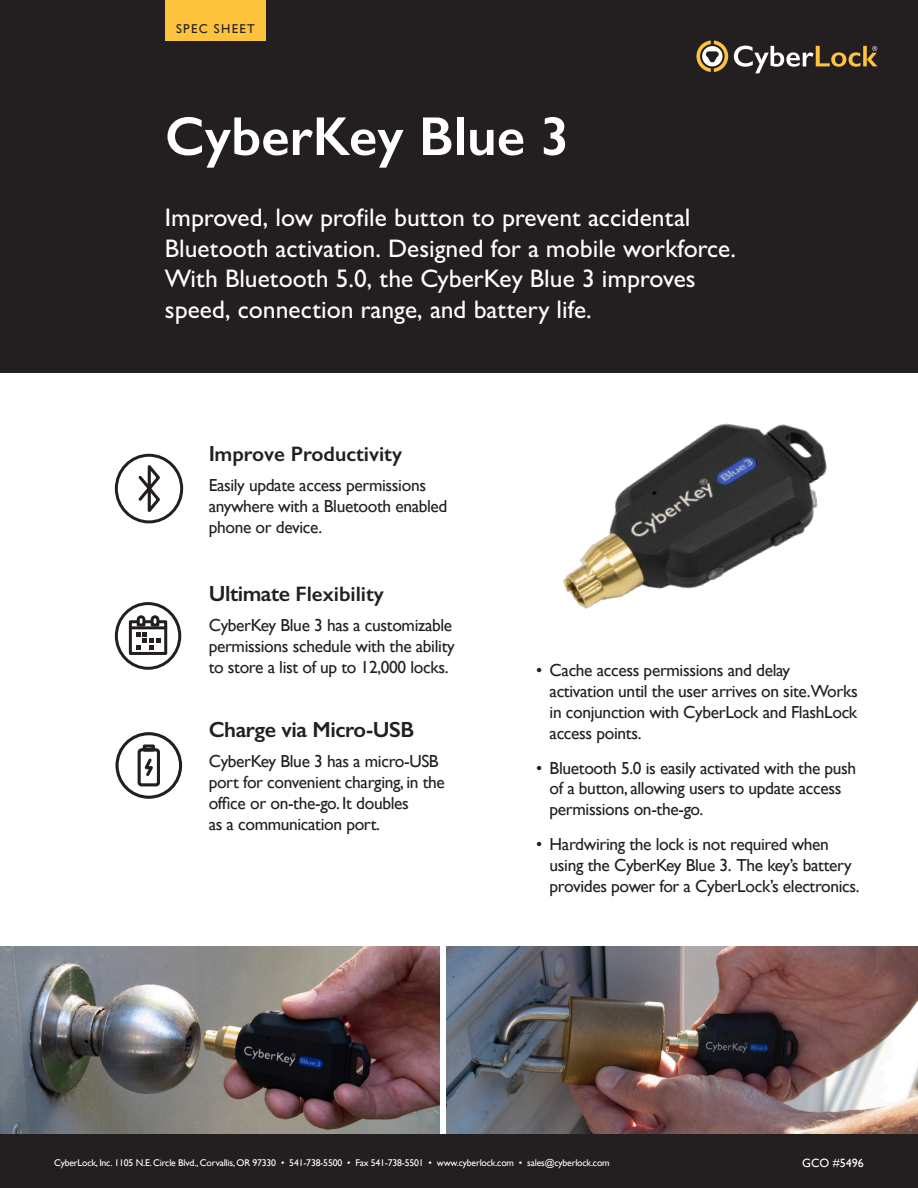
<style>
.page{position:relative;width:918px;height:1188px;background:#fff}
.page>*{position:absolute;margin:0;border:0;box-sizing:border-box;transform-origin:0 0}
.t1{font:600 55.05px "Gill Sans";color:#fff}
.Subheading{font:500 25.5px/30.6px "Gill Sans Nova";color:#fff}
.Body_Heading{font:600 22.05px "Gill Sans";letter-spacing:-.02em;color:#231f20}
.Body_Heading-2{font:600 21px "Gill Sans";color:#231f20}
.Body{font:17.4px/20.9px "Gill Sans";letter-spacing:-.02em;color:#231f20}
.t2{font:12.75px "Gill Sans";letter-spacing:.1em;color:#231f20}
.t3{font:12px "Gill Sans";color:#fff}
.t4{font:9.75px "Gill Sans";letter-spacing:-.02em;color:#fff}
.s1{font-size:22.05px}
</style>
<div class="page">
<div style="left:0;top:0;width:918px;height:373px;background:#231f20"></div>
<div style="left:165px;top:0;width:101px;height:40px;background:#fdc33d"></div>
<img style="left:0;top:947px;width:440px;height:187px">
<div style="left:115px;top:732px;width:67px;height:67px;border:3px solid #231f20;border-radius:50%"></div>
<svg style="left:137px;top:744px;width:23px;height:43px"></svg>
<div style="left:115px;top:454px;width:68px;height:69px;border:3px solid #231f20;border-radius:50%"></div>
<img style="left:447px;top:947px;width:471px;height:187px">
<svg style="left:136px;top:458px;width:27px;height:61px"></svg>
<svg style="left:696px;top:41px;width:32px;height:31px"></svg>
<svg style="left:734px;top:46px;width:144px;height:27px"></svg>
<img style="left:563px;top:423px;width:264px;height:186px">
<div style="left:0;top:1134px;width:918px;height:54px;background:#231f20"></div>
<div style="left:115px;top:602px;width:66px;height:68px;border:3px solid #231f20;border-radius:50%"></div>
<svg style="left:128px;top:615px;width:40px;height:40px"></svg>
<h1 class="t2" style="left:176px;top:21px;width:80px">SPEC SHEET</h1>
<h1 class="t1" style="left:165px;top:103px;width:406px">CyberKey Blue 3</h1>
<p class="Subheading" style="left:165px;top:202px;width:573px">Improved, low profile button to prevent accidental Bluetooth activation. Designed for a mobile workforce.<br>With Bluetooth 5.0, the CyberKey Blue 3 improves speed, connection range, and battery life.</p>
<p class="Body_Heading-2" style="left:209px;top:441px;width:195px"><span class="s1">I</span>mprove Productivity</p>
<p class="Body" style="left:209px;top:474px;width:240px">Easily update access permissions anywhere with a Bluetooth enabled phone or device.</p>
<p class="Body_Heading-2" style="left:209px;top:582px;width:177px"><span class="s1">Ultimate</span> Flexibility</p>
<p class="Body" style="left:209px;top:615px;width:248px">CyberKey Blue 3 has a customizable permissions schedule with the ability to store a list of up to 12,000 locks.</p>
<p class="Body_Heading" style="left:209px;top:717px;width:207px">Charge via Micro-USB</p>
<p class="Body" style="left:209px;top:751px;width:238px">CyberKey Blue 3 has a micro-USB port for convenient charging, in the office or on-the-go. It doubles<br>as a communication port.</p>
<p class="Body" style="left:550px;top:660px;width:310px;text-indent:-14px">• Cache access permissions and delay activation until the user arrives on site.Works in conjunction with CyberLock and FlashLock access points.</p>
<p class="Body" style="left:550px;top:757px;width:308px;text-indent:-14px">• Bluetooth 5.0 is easily activated with the push of a button, allowing users to update access permissions on-the-go.</p>
<p class="Body" style="left:550px;top:833px;width:312px;text-indent:-14px">• Hardwiring the lock is not required when using the CyberKey Blue 3. The key’s battery provides power for a CyberLock’s electronics.</p>
<p class="t4" style="left:54px;top:1157px;width:557px">CyberLock, Inc. 1105 N.E. Circle Blvd., Corvallis, OR 97330 • 541-738-5500 • Fax 541-738-5501 • www.cyberlock.com • sales@cyberlock.com</p>
<p class="t3" style="left:802px;top:1156px;width:63px">GCO #5496</p>
</div>
